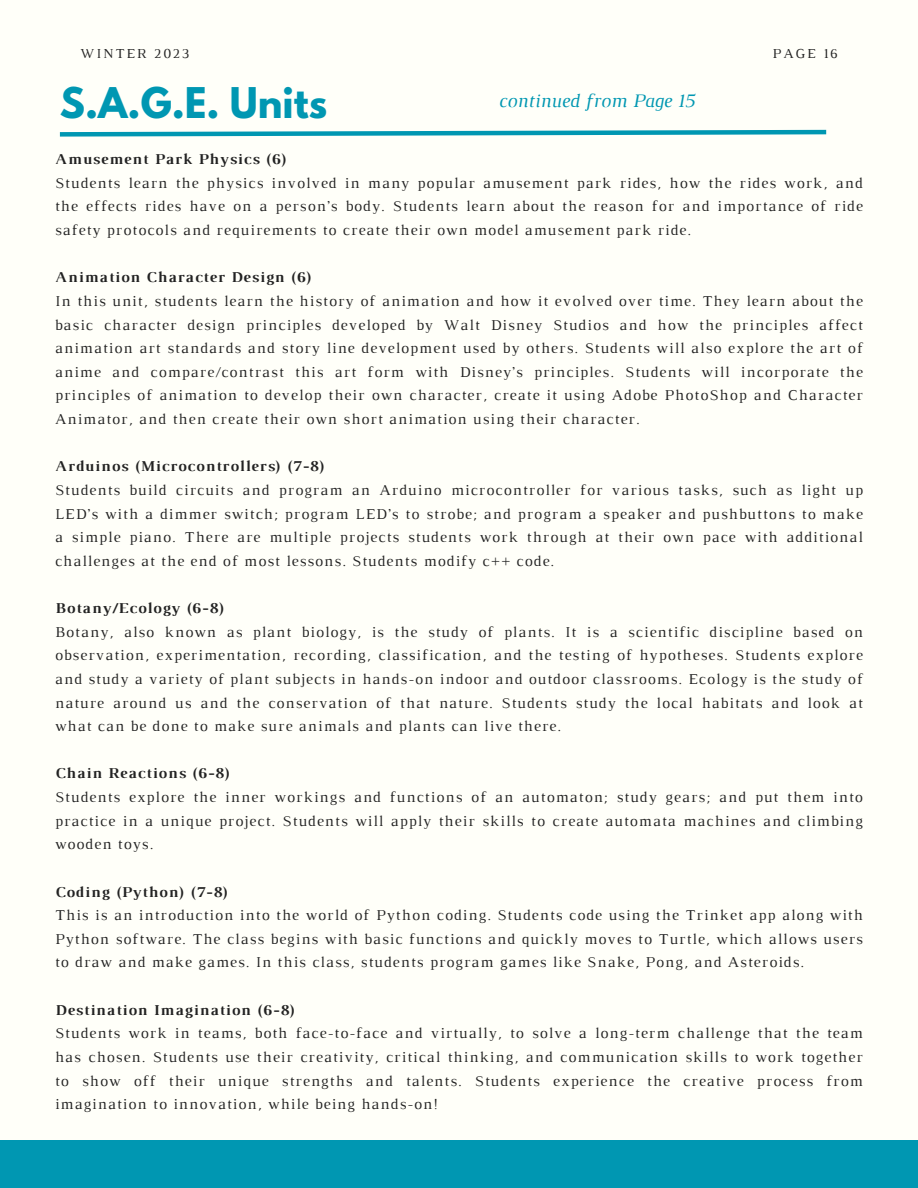
<style>
.page{position:relative;width:918px;height:1188px;background:#fffff9}
.page>*{position:absolute;margin:0;border:0;box-sizing:border-box;transform-origin:0 0}
.t1{font:700 37.5px "League Spartan";color:#0097b2}
.t2{font:italic 19.5px "Luthier";color:#0097b2}
.t3{font:15.3px/23.7px "Luthier";letter-spacing:.07em;color:#222;text-align:justify}
.t4{font:700 15.3px "Luthier";letter-spacing:.07em;color:#222}
.t5{font:13.95px "Luthier";letter-spacing:.14em;color:#222}
</style>
<div class="page">
<div style="left:0;top:1141px;width:918px;height:47px;background:#0097b2"></div>
<svg style="left:59px;top:129px;width:768px;height:8px"></svg>
<p class="t5" style="left:80px;top:49px;width:111px">WINTER 2023</p>
<p class="t5" style="left:773px;top:49px;width:67px">PAGE 16</p>
<p class="t1" style="left:60px;top:84px;width:269px">S.A.G.E. Units</p>
<p class="t2" style="left:499px;top:93px;width:198px">continued from Page 15</p>
<p class="t4" style="left:55px;top:154px;width:233px">Amusement Park Physics (6)</p>
<p class="t3" style="left:55px;top:172px;width:809px">Students learn the physics involved in many popular amusement park rides, how the rides work, and the effects rides have on a person’s body. Students learn about the reason for and importance of ride safety protocols and requirements to create their own model amusement park ride.</p>
<p class="t4" style="left:55px;top:272px;width:258px">Animation Character Design (6)</p>
<p class="t3" style="left:55px;top:290px;width:809px">In this unit, students learn the history of animation and how it evolved over time. They learn about the basic character design principles developed by Walt Disney Studios and how the principles affect animation art standards and story line development used by others. Students will also explore the art of anime and compare/contrast this art form with Disney’s principles. Students will incorporate the principles of animation to develop their own character, create it using Adobe PhotoShop and Character Animator, and then create their own short animation using their character.</p>
<p class="t4" style="left:55px;top:461px;width:271px">Arduinos (Microcontrollers) (7-8)</p>
<p class="t3" style="left:55px;top:479px;width:809px">Students build circuits and program an Arduino microcontroller for various tasks, such as light up LED’s with a dimmer switch; program LED’s to strobe; and program a speaker and pushbuttons to make a simple piano. There are multiple projects students work through at their own pace with additional challenges at the end of most lessons. Students modify c++ code.</p>
<p class="t4" style="left:55px;top:602px;width:170px">Botany/Ecology (6-8)</p>
<p class="t3" style="left:55px;top:621px;width:809px">Botany, also known as plant biology, is the study of plants. It is a scientific discipline based on observation, experimentation, recording, classification, and the testing of hypotheses. Students explore and study a variety of plant subjects in hands-on indoor and outdoor classrooms. Ecology is the study of nature around us and the conservation of that nature. Students study the local habitats and look at what can be done to make sure animals and plants can live there.</p>
<p class="t4" style="left:55px;top:768px;width:176px">Chain Reactions (6-8)</p>
<p class="t3" style="left:55px;top:786px;width:809px">Students explore the inner workings and functions of an automaton; study gears; and put them into practice in a unique project. Students will apply their skills to create automata machines and climbing wooden toys.</p>
<p class="t4" style="left:55px;top:886px;width:174px">Coding (Python) (7-8)</p>
<p class="t3" style="left:55px;top:904px;width:809px">This is an introduction into the world of Python coding. Students code using the Trinket app along with Python software. The class begins with basic functions and quickly moves to Turtle, which allows users to draw and make games. In this class, students program games like Snake, Pong, and Asteroids.</p>
<p class="t4" style="left:55px;top:1004px;width:241px">Destination Imagination (6-8)</p>
<p class="t3" style="left:55px;top:1023px;width:809px">Students work in teams, both face-to-face and virtually, to solve a long-term challenge that the team has chosen. Students use their creativity, critical thinking, and communication skills to work together to show off their unique strengths and talents. Students experience the creative process from imagination to innovation, while being hands-on!</p>
</div>
